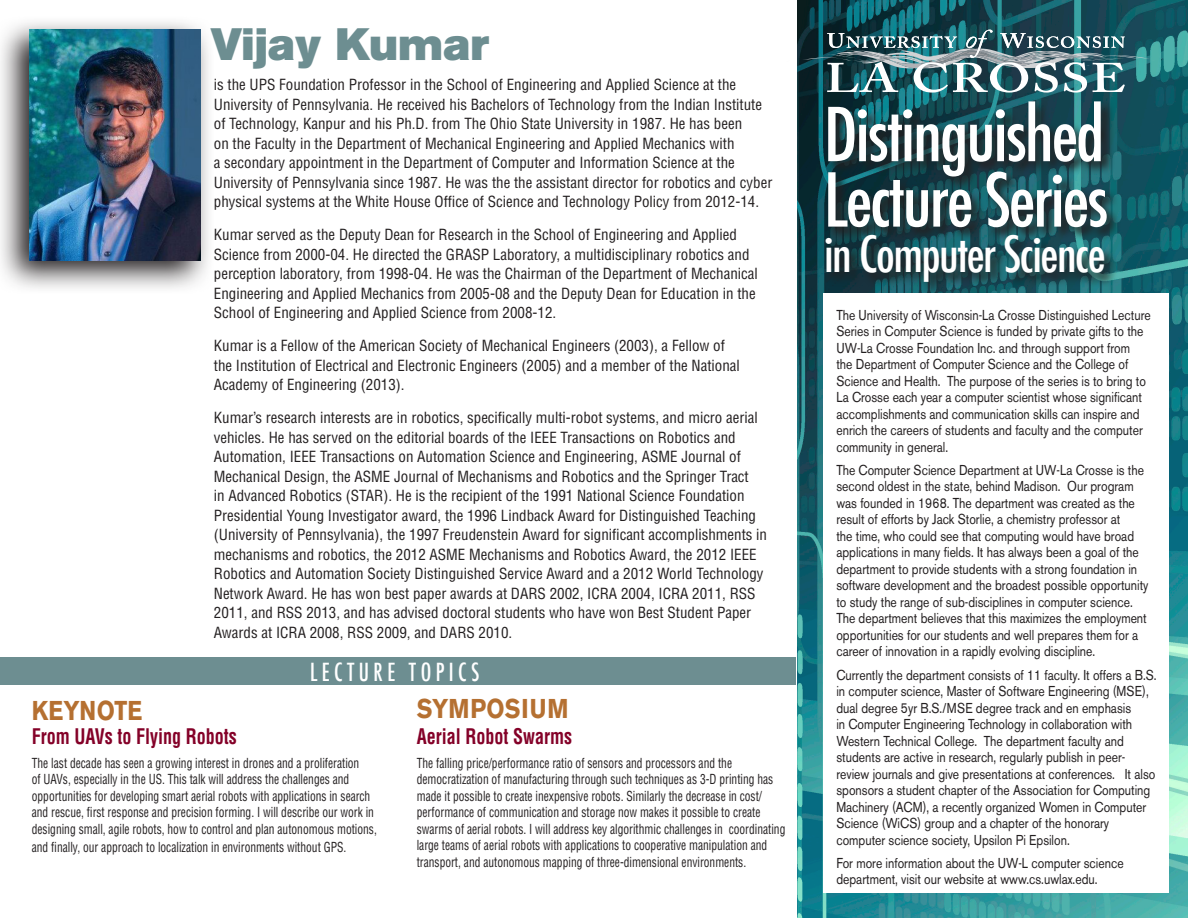
<style>
.page{position:relative;width:1188px;height:918px;background:#fff}
.page>*{position:absolute;margin:0;border:0;box-sizing:border-box;transform-origin:0 0}
.t1{font:500 condensed 72.15px "Futura";letter-spacing:-.03em;color:#fff}
.t2{font:500 condensed 48.6px "Futura";letter-spacing:-.03em;color:#fff}
.Default_Text{font:45px "Akzidenz Grotesk BE Super";color:#6d8e91}
.t3{font:700 27px "Akzidenz Grotesk BE";letter-spacing:.03em;color:#b57031;scale:.85 1}
.t4{font:700 27px "Akzidenz Grotesk BE";letter-spacing:.01em;color:#b57031;scale:.85 1}
.t5{font:500 condensed 24.3px "Futura";letter-spacing:.2em;color:#fff;scale:.91 1}
.t6{font:700 condensed 21px "Helvetica LT Std";color:#840128;scale:.86 1}
.Default_Text-2{font:condensed 15px/19.5px "Helvetica LT Std";color:#231f20}
.t7{font:14.25px/16.5px "Akzidenz Grotesk BE";color:#231f20;scale:.85 1}
.t8{font:condensed 13.5px/16.5px "Helvetica LT Std";color:#231f20;scale:.85 1}
</style>
<div class="page">
<img style="left:797px;top:0;width:391px;height:918px">
<svg style="left:802px;top:30px;width:353px;height:63px"></svg>
<svg style="left:825px;top:100px;width:296px;height:194px"></svg>
<div style="left:824px;top:294px;width:345px;height:599px;background:#fff"></div>
<div style="left:0;top:658px;width:796px;height:27px;background:#6d8e91"></div>
<svg style="left:1px;top:22px;width:208px;height:267px"></svg>
<img style="left:29px;top:30px;width:171px;height:230px">
<p class="Default_Text" style="left:211px;top:18px;width:280px">Vijay Kumar</p>
<p class="Default_Text-2" style="left:214px;top:75px;width:560px">is the UPS Foundation Professor in the School of Engineering and Applied Science at the University of Pennsylvania. He received his Bachelors of Technology from the Indian Institute of Technology, Kanpur and his Ph.D. from The Ohio State University in 1987. He has been<br>on the Faculty in the Department of Mechanical Engineering and Applied Mechanics with<br>a secondary appointment in the Department of Computer and Information Science at the University of Pennsylvania since 1987. He was the the assistant director for robotics and cyber physical systems at the White House Office of Science and Technology Policy from 2012-14.</p>
<p class="Default_Text-2" style="left:214px;top:225px;width:546px">Kumar served as the Deputy Dean for Research in the School of Engineering and Applied Science from 2000-04. He directed the GRASP Laboratory, a multidisciplinary robotics and perception laboratory, from 1998-04. He was the Chairman of the Department of Mechanical Engineering and Applied Mechanics from 2005-08 and the Deputy Dean for Education in the School of Engineering and Applied Science from 2008-12.</p>
<p class="Default_Text-2" style="left:214px;top:336px;width:528px">Kumar is a Fellow of the American Society of Mechanical Engineers (2003), a Fellow of the Institution of Electrical and Electronic Engineers (2005) and a member of the National<br>Academy of Engineering (2013).</p>
<p class="Default_Text-2" style="left:214px;top:408px;width:555px">Kumar’s research interests are in robotics, specifically multi-robot systems, and micro aerial vehicles. He has served on the editorial boards of the IEEE Transactions on Robotics and Automation, IEEE Transactions on Automation Science and Engineering, ASME Journal of Mechanical Design, the ASME Journal of Mechanisms and Robotics and the Springer Tract<br>in Advanced Robotics (STAR). He is the recipient of the 1991 National Science Foundation Presidential Young Investigator award, the 1996 Lindback Award for Distinguished Teaching (University of Pennsylvania), the 1997 Freudenstein Award for significant accomplishments in mechanisms and robotics, the 2012 ASME Mechanisms and Robotics Award, the 2012 IEEE Robotics and Automation Society Distinguished Service Award and a 2012 World Technology Network Award. He has won best paper awards at DARS 2002, ICRA 2004, ICRA 2011, RSS 2011, and RSS 2013, and has advised doctoral students who have won Best Student Paper Awards at ICRA 2008, RSS 2009, and DARS 2010.</p>
<p class="t5" style="left:310px;top:656px;width:188px">LECTURE TOPICS</p>
<p class="t4" style="left:32px;top:695px;width:131px">KEYNOTE</p>
<p class="t6" style="left:32px;top:724px;width:240px">From UAVs to Flying Robots</p>
<p class="t8" style="left:32px;top:754px;width:408px">The last decade has seen a growing interest in drones and a proliferation<br>of UAVs, especially in the US. This talk will address the challenges and opportunities for developing smart aerial robots with applications in search and rescue, first response and precision forming. I will describe our work in designing small, agile robots, how to control and plan autonomous motions,</p>
<p class="t8" style="left:32px;top:838px;width:372px">and finally, our approach to localization in environments without GPS.</p>
<p class="t3" style="left:417px;top:693px;width:180px">SYMPOSIUM</p>
<p class="t6" style="left:417px;top:724px;width:182px">Aerial Robot Swarms</p>
<p class="t8" style="left:417px;top:754px;width:435px">The falling price/performance ratio of sensors and processors and the democratization of manufacturing through such techniques as 3-D printing has made it possible to create inexpensive robots. Similarly the decrease in cost/ performance of communication and storage now makes it possible to create swarms of aerial robots. I will address key algorithmic challenges in coordinating large teams of aerial robots with applications to cooperative manipulation and transport, and autonomous mapping of three-dimensional environments.</p>
<p class="t1" style="left:824px;top:88px;width:282px">Distinguished</p>
<p class="t1" style="left:824px;top:154px;width:286px">Lecture Series</p>
<p class="t2" style="left:824px;top:223px;width:283px">in Computer Science</p>
<p class="t7" style="left:836px;top:306px;width:371px">The University of Wisconsin-La Crosse Distinguished Lecture Series in Computer Science is funded by private gifts to the UW-La Crosse Foundation Inc. and through support from<br>the Department of Computer Science and the College of Science and Health. The purpose of the series is to bring to La Crosse each year a computer scientist whose significant accomplishments and communication skills can inspire and enrich the careers of students and faculty and the computer community in general.</p>
<p class="t7" style="left:836px;top:462px;width:369px">The Computer Science Department at UW-La Crosse is the second oldest in the state, behind Madison. Our program was founded in 1968. The department was created as the result of efforts by Jack Storlie, a chemistry professor at<br>the time, who could see that computing would have broad applications in many fields. It has always been a goal of the department to provide students with a strong foundation in software development and the broadest possible opportunity to study the range of sub-disciplines in computer science.<br>The department believes that this maximizes the employment opportunities for our students and well prepares them for a career of innovation in a rapidly evolving discipline.</p>
<p class="t7" style="left:836px;top:666px;width:378px">Currently the department consists of 11 faculty. It offers a B.S. in computer science, Master of Software Engineering (MSE), dual degree 5yr B.S./MSE degree track and en emphasis<br>in Computer Engineering Technology in collaboration with Western Technical College. The department faculty and students are active in research, regularly publish in peer&shy;review journals and give presentations at conferences. It also sponsors a student chapter of the Association for Computing Machinery (ACM), a recently organized Women in Computer Science (WiCS) group and a chapter of the honorary computer science society, Upsilon Pi Epsilon.</p>
<p class="t7" style="left:836px;top:855px;width:339px">For more information about the UW-L computer science department, visit our website at www.cs.uwlax.edu.</p>
</div>
